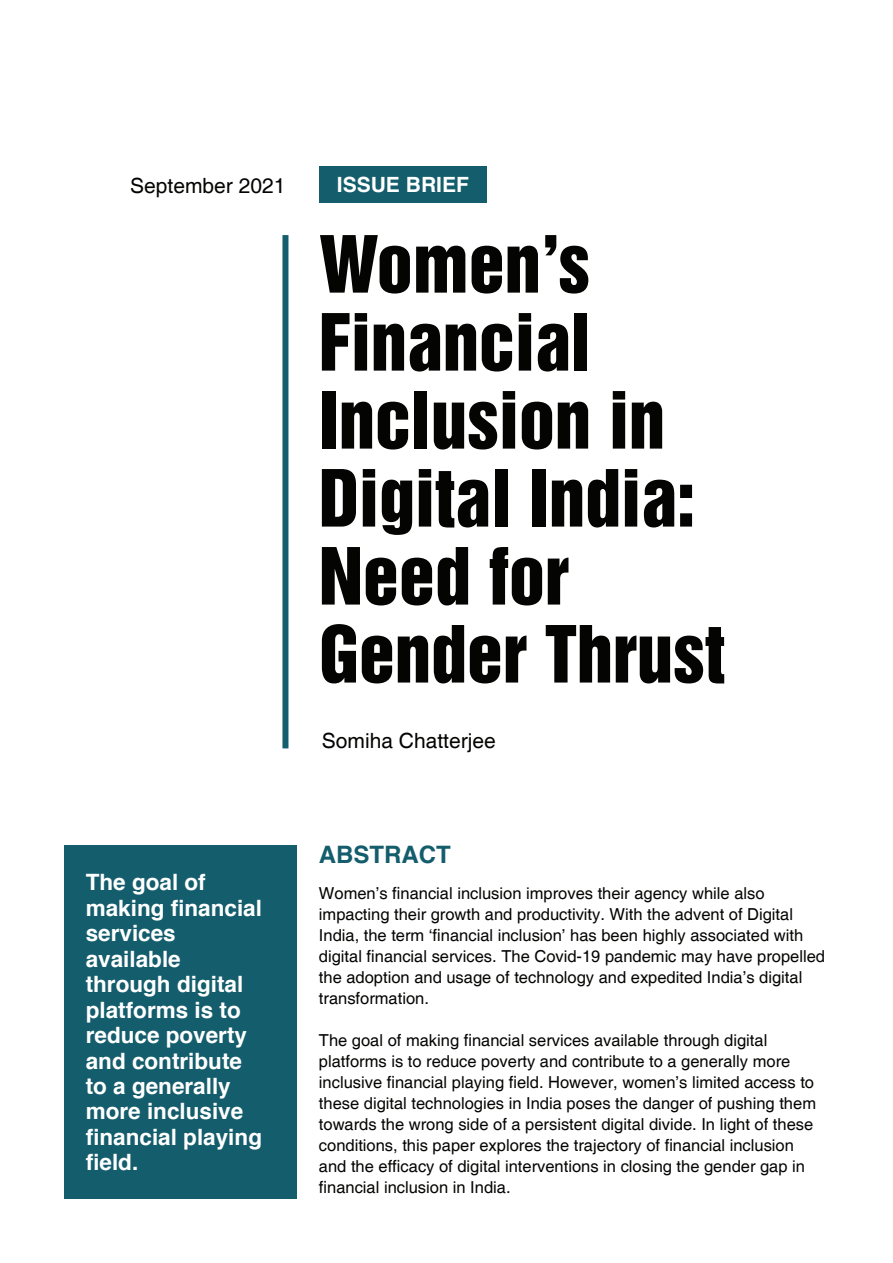
<style>
.page{position:relative;width:893px;height:1263px;background:#fff}
.page>*{position:absolute;margin:0;border:0;box-sizing:border-box;transform-origin:0 0}
.t1{font:72px/78px "Helvetica Inserat";color:#040503}
.t2{font:700 24px "Helvetica";color:#145d6c}
.t3{font:700 22.5px/25.5px "Helvetica";color:#fff}
.t4{font:21px "Helvetica";color:#040503}
.t5{font:700 21px "Helvetica";color:#fff}
.t6{font:16.5px/21px "Helvetica";color:#040503}
</style>
<div class="page">
<div style="left:65px;top:845px;width:232px;height:353px;background:#145d6c"></div>
<div style="left:282px;top:235px;width:6px;height:513px;background:#145d6c"></div>
<div style="left:319px;top:166px;width:168px;height:37px;background:#145d6c"></div>
<p class="t4" style="left:130px;top:174px;width:157px">September 2021</p>
<h3 class="t3" style="left:86px;top:870px;width:178px">The goal of making financial services available through digital platforms is to reduce poverty and contribute to a generally more inclusive financial playing field.</h3>
<p class="t5" style="left:337px;top:168px;width:133px">ISSUE BRIEF</p>
<h1 class="t1" style="left:319px;top:227px;width:407px">Women’s<br>Financial<br>Inclusion in<br>Digital India:<br>Need for<br>Gender Thrust</h1>
<p class="t4" style="left:322px;top:729px;width:175px">Somiha Chatterjee</p>
<h2 class="t2" style="left:319px;top:835px;width:133px">ABSTRACT</h2>
<p class="t6" style="left:319px;top:884px;width:508px">Women’s financial inclusion improves their agency while also impacting their growth and productivity. With the advent of Digital India, the term ‘financial inclusion’ has been highly associated with digital financial services. The Covid-19 pandemic may have propelled the adoption and usage of technology and expedited India’s digital transformation.</p>
<p class="t6" style="left:319px;top:1031px;width:499px">The goal of making financial services available through digital platforms is to reduce poverty and contribute to a generally more inclusive financial playing field. However, women’s limited access to these digital technologies in India poses the danger of pushing them towards the wrong side of a persistent digital divide. In light of these conditions, this paper explores the trajectory of financial inclusion and the efficacy of digital interventions in closing the gender gap in financial inclusion in India.</p>
</div>
